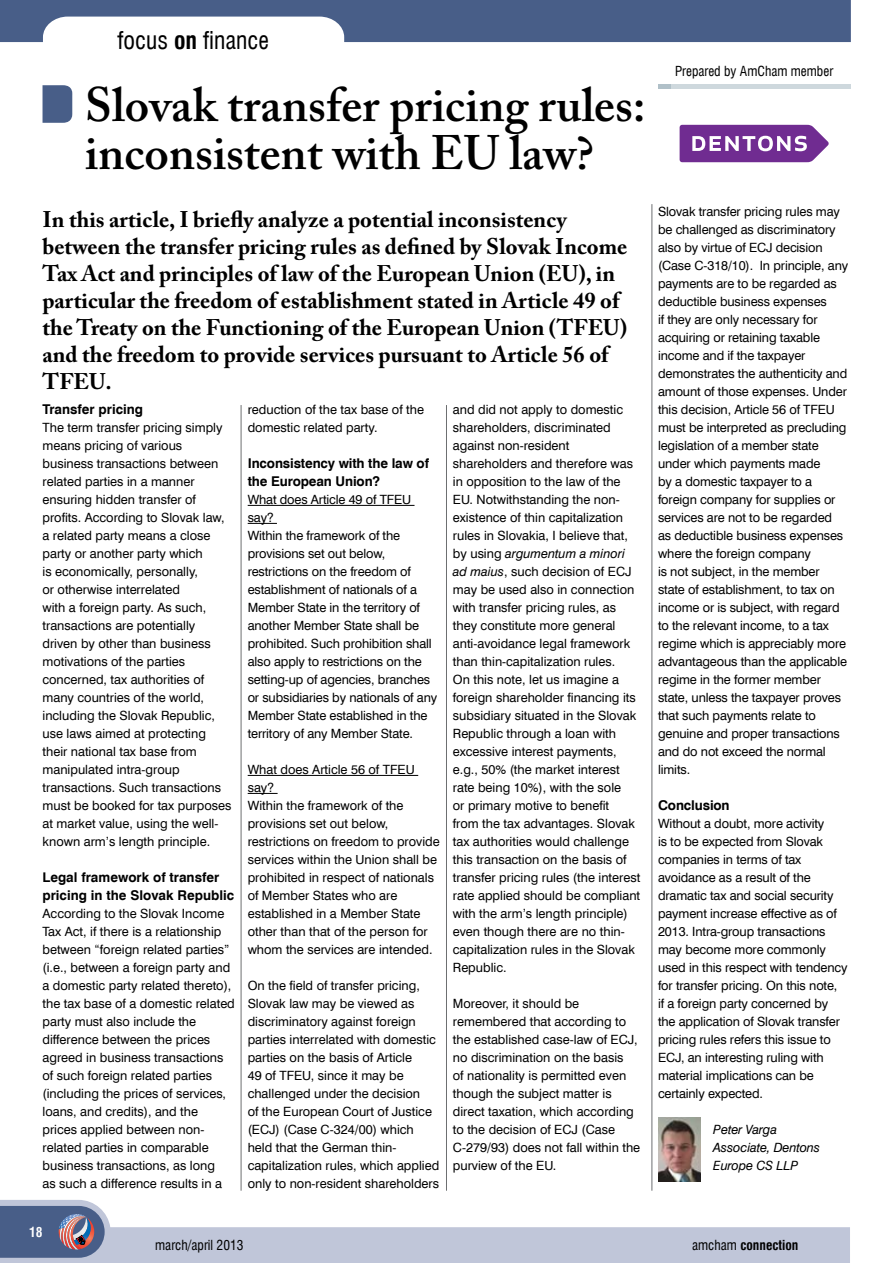
<style>
.page{position:relative;width:893px;height:1263px;background:#fff}
.page>*{position:absolute;margin:0;border:0;box-sizing:border-box;transform-origin:0 0}
.t1{font:600 48px/48px "Adobe Caslon Pro";color:#000}
.t2{font:condensed 24px "Swiss 721 AT";color:#000}
.t3{font:700 22.5px/27px "Adobe Caslon Pro";color:#000}
.t4{font:700 13.5px/18px "Swiss 721 AT";color:#000}
.t5{font:condensed 13.5px "Swiss 721 AT";color:#000}
.t6{font:700 condensed 13.5px "Swiss 721 AT";color:#000}
.t7{font:700 condensed 13.5px "Swiss 721 AT";color:#fff}
.t8{font:12.75px/18px "Swiss 721 AT";color:#000}
.t9{font:italic 12.75px/18px "Swiss 721 AT";letter-spacing:-.01em;color:#000}
.s1{font-weight:700}
.s2{font-style:italic}
.s3{font-weight:400}
</style>
<div class="page">
<svg style="left:0;top:1200px;width:850px;height:63px;fill:#c0c6d9"></svg>
<svg style="left:0;top:1206px;width:105px;height:52px;background:#606a8d"></svg>
<svg style="left:0;top:0;width:851px;height:42px"></svg>
<hr style="left:241px;top:405px;width:1px;height:786px;background:#6d6f71">
<hr style="left:446px;top:405px;width:1px;height:786px;background:#6d6f71">
<hr style="left:652px;top:204px;width:1px;height:987px;background:#6d6f71">
<hr style="left:658px;top:84px;width:192px;height:4px;background:#ced8dd">
<hr style="left:658px;top:84px;width:13px;height:4px;background:#b0c0c8">
<hr style="left:248px;top:505px;width:166px;height:1px;background:#000">
<svg style="left:248px;top:523px;width:29px;height:1px"></svg>
<hr style="left:248px;top:775px;width:170px;height:1px;background:#000">
<hr style="left:248px;top:793px;width:30px;height:1px;background:#000">
<svg style="left:43px;top:85px;width:30px;height:38px"></svg>
<svg style="left:680px;top:125px;width:149px;height:37px"></svg>
<img style="left:658px;top:1117px;width:43px;height:64px">
<h2 class="t2" style="left:117px;top:25px;width:153px">focus <span class="s1">on</span> finance</h2>
<h1 class="t1" style="left:85px;top:81px;width:562px">Slovak transfer pricing rules: inconsistent with EU law?</h1>
<p class="t3" style="left:43px;top:206px;width:586px">In this article, I briefly analyze a potential inconsistency between the transfer pricing rules as defined by Slovak Income Tax Act and principles of law of the European Union (EU), in particular the freedom of establishment stated in Article 49 of the Treaty on the Functioning of the European Union (TFEU) and the freedom to provide services pursuant to Article 56 of TFEU.</p>
<p class="t4" style="left:43px;top:400px;width:102px">Transfer pricing</p>
<p class="t8" style="left:43px;top:418px;width:190px">The term transfer pricing simply means pricing of various business transactions between related parties in a manner ensuring hidden transfer of profits. According to Slovak law, a related party means a close party or another party which<br>is economically, personally,<br>or otherwise interrelated<br>with a foreign party. As such, transactions are potentially driven by other than business motivations of the parties concerned, tax authorities of many countries of the world, including the Slovak Republic, use laws aimed at protecting their national tax base from manipulated intra-group transactions. Such transactions must be booked for tax purposes at market value, using the well&shy;known arm’s length principle.</p>
<p class="t4" style="left:43px;top:868px;width:193px">Legal framework of transfer pricing in the Slovak Republic</p>
<p class="t8" style="left:43px;top:904px;width:194px">According to the Slovak Income<br>Tax Act, if there is a relationship between “foreign related parties” (i.e., between a foreign party and a domestic party related thereto), the tax base of a domestic related party must also include the difference between the prices agreed in business transactions of such foreign related parties (including the prices of services, loans, and credits), and the prices applied between non&shy;related parties in comparable business transactions, as long<br>as such a difference results in a</p>
<p class="t8" style="left:248px;top:400px;width:178px">reduction of the tax base of the domestic related party.</p>
<p class="t4" style="left:248px;top:454px;width:183px">Inconsistency with the law of the European Union?</p>
<p class="t8" style="left:248px;top:490px;width:191px">What does Article 49 of TFEU say?<br>Within the framework of the provisions set out below, restrictions on the freedom of establishment of nationals of a<br>Member State in the territory of another Member State shall be prohibited. Such prohibition shall also apply to restrictions on the setting-up of agencies, branches or subsidiaries by nationals of any<br>Member State established in the territory of any Member State.</p>
<p class="t8" style="left:248px;top:760px;width:194px">What does Article 56 of TFEU say?<br>Within the framework of the provisions set out below, restrictions on freedom to provide services within the Union shall be prohibited in respect of nationals of Member States who are established in a Member State other than that of the person for whom the services are intended.</p>
<p class="t8" style="left:248px;top:976px;width:193px">On the field of transfer pricing,<br>Slovak law may be viewed as discriminatory against foreign parties interrelated with domestic parties on the basis of Article<br>49 of TFEU, since it may be challenged under the decision<br>of the European Court of Justice (ECJ) (Case C-324/00) which held that the German thin&shy;capitalization rules, which applied only to non-resident shareholders</p>
<p class="t8" style="left:453px;top:400px;width:189px">and did not apply to domestic shareholders, discriminated against non-resident shareholders and therefore was in opposition to the law of the<br>EU. Notwithstanding the non&shy;existence of thin capitalization rules in Slovakia, I believe that, by using <span class="s2">argumentum a minori ad maius</span>, such decision of ECJ may be used also in connection with transfer pricing rules, as they constitute more general anti-avoidance legal framework than thin-capitalization rules.<br>On this note, let us imagine a foreign shareholder financing its subsidiary situated in the Slovak<br>Republic through a loan with excessive interest payments, e.g., 50% (the market interest rate being 10%), with the sole<br>or primary motive to benefit<br>from the tax advantages. Slovak tax authorities would challenge this transaction on the basis of transfer pricing rules (the interest rate applied should be compliant with the arm’s length principle) even though there are no thin&shy;capitalization rules in the Slovak<br>Republic.</p>
<p class="t8" style="left:453px;top:995px;width:189px">Moreover, it should be remembered that according to the established case-law of ECJ, no discrimination on the basis<br>of nationality is permitted even though the subject matter is direct taxation, which according to the decision of ECJ (Case<br>C-279/93) does not fall within the purview of the EU.</p>
<p class="t7" style="left:29px;top:1224px;width:15px">18</p>
<p class="t5" style="left:675px;top:63px;width:160px">Prepared by AmCham member</p>
<p class="t8" style="left:658px;top:203px;width:192px">Slovak transfer pricing rules may be challenged as discriminatory also by virtue of ECJ decision (Case C-318/10). In principle, any payments are to be regarded as deductible business expenses<br>if they are only necessary for acquiring or retaining taxable income and if the taxpayer demonstrates the authenticity and amount of those expenses. Under this decision, Article 56 of TFEU must be interpreted as precluding legislation of a member state under which payments made<br>by a domestic taxpayer to a foreign company for supplies or services are not to be regarded as deductible business expenses where the foreign company<br>is not subject, in the member state of establishment, to tax on income or is subject, with regard to the relevant income, to a tax regime which is appreciably more advantageous than the applicable regime in the former member state, unless the taxpayer proves that such payments relate to genuine and proper transactions and do not exceed the normal limits.</p>
<p class="t4" style="left:658px;top:796px;width:73px">Conclusion</p>
<p class="t8" style="left:658px;top:814px;width:191px">Without a doubt, more activity<br>is to be expected from Slovak companies in terms of tax avoidance as a result of the dramatic tax and social security payment increase effective as of<br>2013. Intra-group transactions may become more commonly used in this respect with tendency for transfer pricing. On this note,<br>if a foreign party concerned by the application of Slovak transfer pricing rules refers this issue to<br>ECJ, an interesting ruling with material implications can be certainly expected.</p>
<p class="t9" style="left:713px;top:1120px;width:108px">Peter Varga<br>Associate, Dentons<br>Europe CS LLP</p>
<p class="t5" style="left:155px;top:1237px;width:90px">march/april 2013</p>
<p class="t6" style="left:692px;top:1237px;width:108px"><span class="s3">amcham</span> connection</p>
</div>
